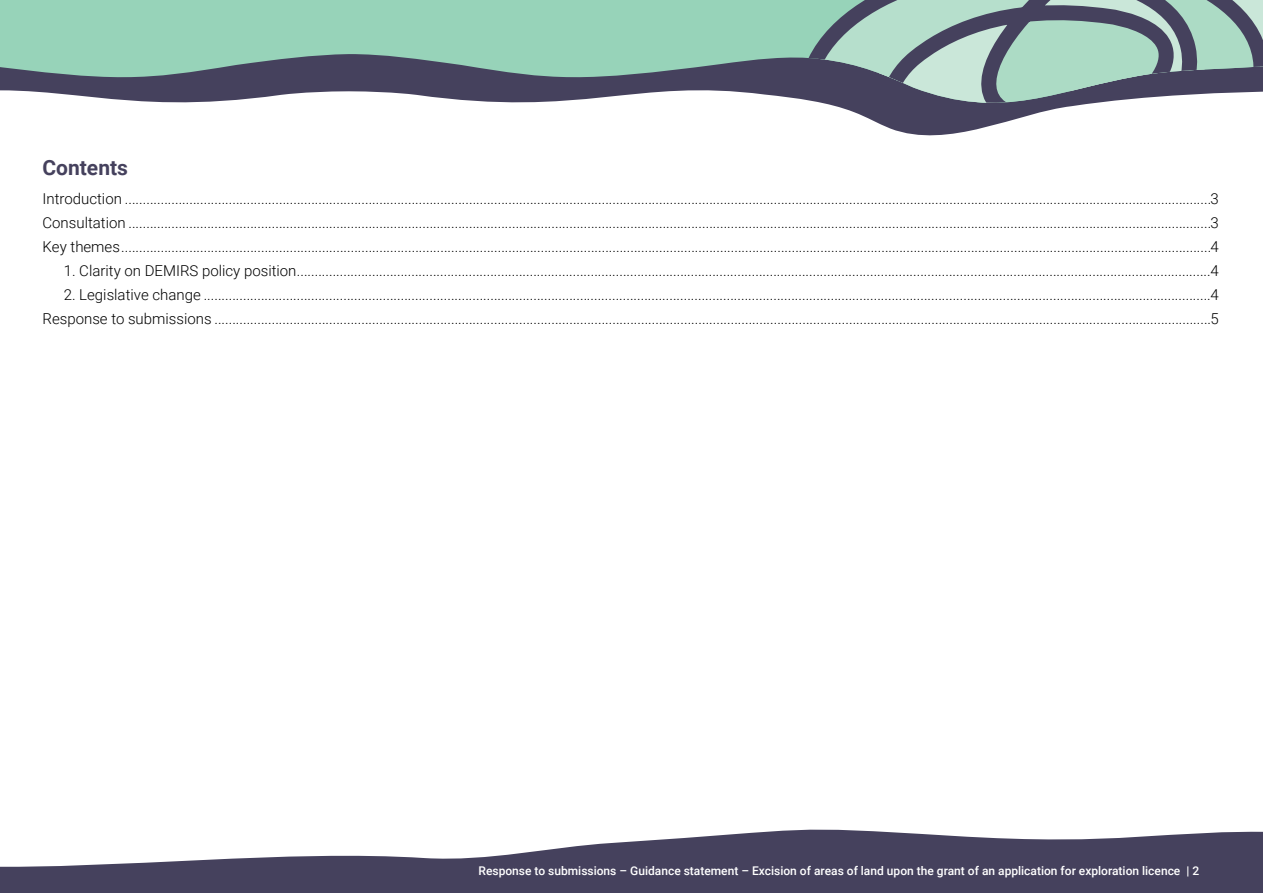
<style>
.page{position:relative;width:1263px;height:893px;background:#fff}
.page>*{position:absolute;margin:0;border:0;box-sizing:border-box;transform-origin:0 0}
.t1{font:700 21px "Roboto";color:#45415d}
.t2{font:300 15px/24px "Roboto";color:#000;text-align:justify}
.t3{font:500 12px "Roboto";color:#fff}
</style>
<div class="page">
<svg style="left:0;top:829px;width:1263px;height:64px;fill:#45415d"></svg>
<svg style="left:876px;top:122px;width:129px;height:14px;fill:#45415d"></svg>
<svg style="left:0;top:0;width:749px;height:103px;background:#87ada4"></svg>
<svg style="left:749px;top:0;width:514px;height:122px;background:#90a4a5"></svg>
<h1 class="t1" style="left:43px;top:153px;width:87px">Contents</h1>
<p class="t2" style="left:43px;top:186px;width:1177px">Introduction ...............................................................................................................................................................................................................................................................................................................3<br>Consultation ..............................................................................................................................................................................................................................................................................................................3<br>Key themes................................................................................................................................................................................................................................................................................................................4</p>
<p class="t2" style="left:64px;top:258px;width:1156px">1. Clarity on DEMIRS policy position...............................................................................................................................................................................................................................................................4</p>
<p class="t2" style="left:43px;top:282px;width:1177px;text-align:right">2. Legislative change .........................................................................................................................................................................................................................................................................................4<br>Response to submissions ......................................................................................................................................................................................................................................................................................5</p>
<p class="t3" style="left:479px;top:862px;width:722px">Response to submissions – Guidance statement – Excision of areas of land upon the grant of an application for exploration licence | 2</p>
</div>
